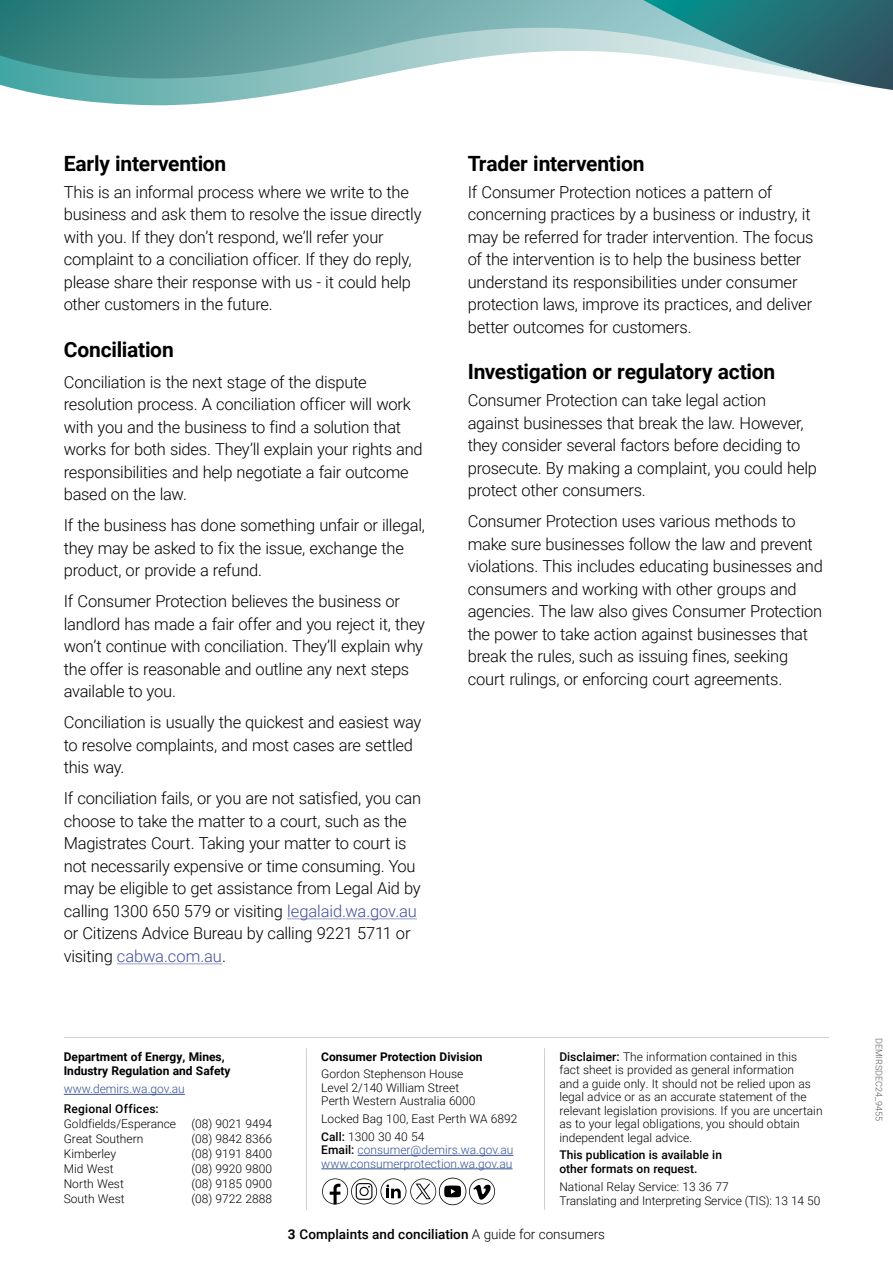
<style>
.page{position:relative;width:893px;height:1263px;background:#fff}
.page>*{position:absolute;margin:0;border:0;box-sizing:border-box;transform-origin:0 0}
.t1{font:700 21px "Roboto";letter-spacing:-.01em;color:#000}
.t2{font:300 16.5px/22.5px "Roboto";letter-spacing:-.015em;color:#000}
.t3{font:500 13.5px "Roboto";letter-spacing:.005em;color:#000}
.t4{font:300 12px/13.5px "Roboto";color:#000}
.t5{font:300 12px/13.5px "Roboto";color:#355295}
.t6{font:700 12px/14.2px "Roboto";color:#000}
.t7{font:500 12px/13.5px "Roboto";color:#000}
.t8{font:300 9px "Roboto";color:#575756}
.s1{color:#434f9e}
.s2{font-weight:500}
.s3{font-weight:500;color:#000}
.s4{font-weight:700}
.s5{font-weight:300}
</style>
<div class="page">
<svg style="left:24px;top:91px;width:274px;height:14px"></svg>
<svg style="left:824px;top:0;width:69px;height:90px"></svg>
<svg style="left:0;top:0;width:824px;height:91px"></svg>
<hr style="left:287px;top:918px;width:130px;height:1px;background:#979fca">
<hr style="left:117px;top:963px;width:105px;height:1px;background:#979fca">
<hr style="left:64px;top:1037px;width:765px;height:1px;background:#d0d0d0">
<hr style="left:306px;top:1048px;width:1px;height:161px;background:#d0d0d0">
<hr style="left:64px;top:1094px;width:121px;height:1px;background:#355295">
<hr style="left:358px;top:1155px;width:155px;height:1px;background:#355295">
<hr style="left:321px;top:1168px;width:191px;height:1px;background:#355295">
<hr style="left:544px;top:1048px;width:1px;height:161px;background:#d0d0d0">
<svg style="left:322px;top:1178px;width:173px;height:27px"></svg>
<p class="t1" style="left:64px;top:149px;width:164px">Early intervention</p>
<p class="t2" style="left:64px;top:180px;width:359px">This is an informal process where we write to the business and ask them to resolve the issue directly with you. If they don’t respond, we’ll refer your complaint to a conciliation officer. If they do reply, please share their response with us - it could help other customers in the future.</p>
<p class="t1" style="left:64px;top:335px;width:111px">Conciliation</p>
<p class="t2" style="left:64px;top:370px;width:360px">Conciliation is the next stage of the dispute resolution process. A conciliation officer will work with you and the business to find a solution that works for both sides. They’ll explain your rights and responsibilities and help negotiate a fair outcome based on the law.</p>
<p class="t2" style="left:64px;top:514px;width:363px">If the business has done something unfair or illegal, they may be asked to fix the issue, exchange the product, or provide a refund.</p>
<p class="t2" style="left:64px;top:590px;width:363px">If Consumer Protection believes the business or landlord has made a fair offer and you reject it, they won’t continue with conciliation. They’ll explain why the offer is reasonable and outline any next steps available to you.</p>
<p class="t2" style="left:64px;top:711px;width:359px">Conciliation is usually the quickest and easiest way to resolve complaints, and most cases are settled this way.</p>
<p class="t2" style="left:64px;top:787px;width:359px">If conciliation fails, or you are not satisfied, you can choose to take the matter to a court, such as the Magistrates Court. Taking your matter to court is not necessarily expensive or time consuming. You may be eligible to get assistance from Legal Aid by calling 1300 650 579 or visiting <span class="s1">legalaid.wa.gov.au </span>or Citizens Advice Bureau by calling 9221 5711 or visiting <span class="s1">cabwa.com.au</span>.</p>
<p class="t1" style="left:468px;top:149px;width:178px">Trader intervention</p>
<p class="t2" style="left:468px;top:180px;width:347px">If Consumer Protection notices a pattern of concerning practices by a business or industry, it may be referred for trader intervention. The focus of the intervention is to help the business better understand its responsibilities under consumer protection laws, improve its practices, and deliver better outcomes for customers.</p>
<p class="t1" style="left:468px;top:357px;width:309px">Investigation or regulatory action</p>
<p class="t2" style="left:468px;top:388px;width:351px">Consumer Protection can take legal action against businesses that break the law. However, they consider several factors before deciding to prosecute. By making a complaint, you could help protect other consumers.</p>
<p class="t2" style="left:468px;top:509px;width:357px">Consumer Protection uses various methods to make sure businesses follow the law and prevent violations. This includes educating businesses and consumers and working with other groups and agencies. The law also gives Consumer Protection the power to take action against businesses that break the rules, such as issuing fines, seeking court rulings, or enforcing court agreements.</p>
<p class="t6" style="left:64px;top:1049px;width:168px">Department of Energy, Mines,<br>Industry Regulation and Safety</p>
<p class="t5" style="left:64px;top:1082px;width:123px">www.demirs.wa.gov.au</p>
<p class="t7" style="left:64px;top:1101px;width:97px">Regional Offices:</p>
<p class="t4" style="left:64px;top:1116px;width:114px">Goldfields/Esperance</p>
<p class="t4" style="left:191px;top:1116px;width:82px">(08) 9021 9494</p>
<p class="t4" style="left:64px;top:1131px;width:81px">Great Southern</p>
<p class="t4" style="left:191px;top:1131px;width:82px">(08) 9842 8366</p>
<p class="t4" style="left:64px;top:1146px;width:54px">Kimberley</p>
<p class="t4" style="left:191px;top:1146px;width:82px">(08) 9191 8400</p>
<p class="t4" style="left:64px;top:1161px;width:51px">Mid West</p>
<p class="t4" style="left:191px;top:1161px;width:82px">(08) 9920 9800</p>
<p class="t4" style="left:64px;top:1176px;width:62px">North West</p>
<p class="t4" style="left:191px;top:1176px;width:82px">(08) 9185 0900</p>
<p class="t4" style="left:64px;top:1191px;width:62px">South West</p>
<p class="t4" style="left:191px;top:1191px;width:82px">(08) 9722 2888</p>
<p class="t6" style="left:321px;top:1049px;width:163px">Consumer Protection Division</p>
<p class="t4" style="left:321px;top:1067px;width:156px">Gordon Stephenson House<br>Level 2/140 William Street<br>Perth Western Australia 6000</p>
<p class="t4" style="left:321px;top:1110px;width:198px;line-height:17.7px">Locked Bag 100, East Perth WA 6892<br><span class="s2">Call:</span> 1300 30 40 54</p>
<p class="t5" style="left:321px;top:1143px;width:194px"><span class="s3">Email:</span> consumer@demirs.wa.gov.au www.consumerprotection.wa.gov.au</p>
<p class="t4" style="left:559px;top:1049px;width:265px"><span class="s2">Disclaimer:</span> The information contained in this<br>fact sheet is provided as general information<br>and a guide only. It should not be relied upon as legal advice or as an accurate statement of the relevant legislation provisions. If you are uncertain as to your legal obligations, you should obtain independent legal advice.</p>
<p class="t7" style="left:559px;top:1148px;width:164px">This publication is available in other formats on request.</p>
<p class="t4" style="left:559px;top:1179px;width:262px;line-height:14px">National Relay Service: 13 36 77<br>Translating and Interpreting Service (TIS): 13 14 50</p>
<p class="t3" style="left:288px;top:1224px;width:319px"><span class="s4">3</span> Complaints and conciliation <span class="s5">A guide for consumers</span></p>
<p class="t8" style="left:885px;top:1038px;width:84px;rotate:90deg">DEMIRSDEC24_9455</p>
</div>
